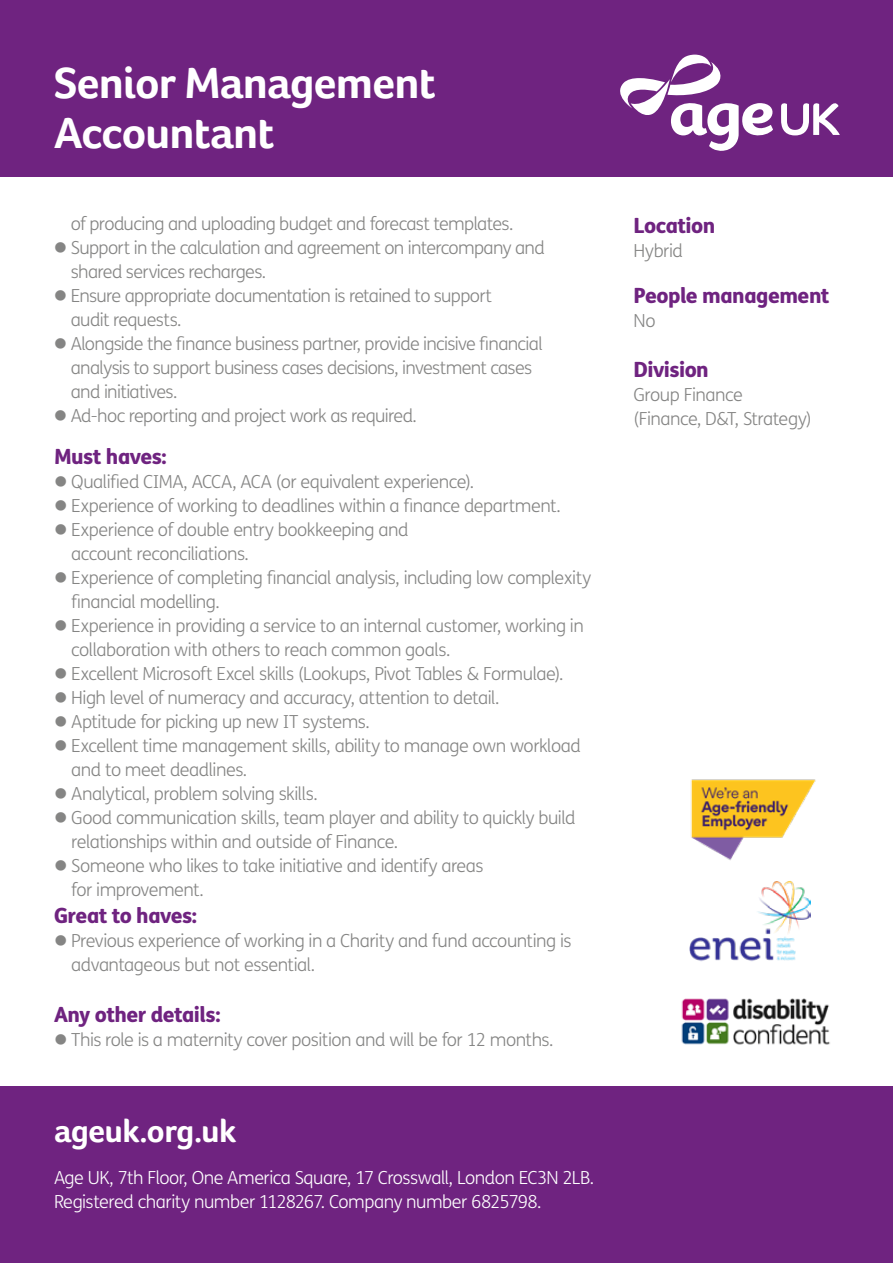
<style>
.page{position:relative;width:893px;height:1263px;background:#fff}
.page>*{position:absolute;margin:0;border:0;box-sizing:border-box;transform-origin:0 0}
.t1{font:700 45px/49.5px "Foco Age UK";letter-spacing:-.025em;color:#fff}
.t2{font:700 33px "Foco Age UK";letter-spacing:-.02em;color:#fff}
.t3{font:800 21px "FS Me";letter-spacing:-.025em;color:#6f2380}
.t4{font:300 18px/24px "FS Me";letter-spacing:-.03em;color:#858584}
.t5{font:300 18px/24px "FS Me";letter-spacing:-.03em;color:#fff}
</style>
<div class="page">
<div style="left:0;top:0;width:893px;height:177px;background:#6f2380"></div>
<svg style="left:620px;top:54px;width:220px;height:97px"></svg>
<div style="left:0;top:1086px;width:893px;height:177px;background:#6f2380"></div>
<img style="left:681px;top:998px;width:149px;height:47px">
<img style="left:689px;top:881px;width:122px;height:81px">
<img style="left:691px;top:779px;width:125px;height:82px">
<h1 class="t1" style="left:54px;top:58px;width:383px">Senior Management<br>Accountant</h1>
<p class="t4" style="left:71px;top:212px;width:444px">of producing and uploading budget and forecast templates.</p>
<p class="t4" style="left:71px;top:236px;width:475px;text-indent:-17px">● Support in the calculation and agreement on intercompany and shared services recharges.</p>
<p class="t4" style="left:71px;top:284px;width:423px;text-indent:-17px">● Ensure appropriate documentation is retained to support audit requests.</p>
<p class="t4" style="left:71px;top:332px;width:473px;text-indent:-17px">● Alongside the finance business partner, provide incisive financial analysis to support business cases decisions, investment cases and initiatives.</p>
<p class="t4" style="left:54px;top:403px;width:364px">● Ad-hoc reporting and project work as required.</p>
<p class="t3" style="left:54px;top:440px;width:114px">Must haves:</p>
<p class="t4" style="left:54px;top:470px;width:422px">● Qualified CIMA, ACCA, ACA (or equivalent experience).</p>
<p class="t4" style="left:54px;top:494px;width:508px">● Experience of working to deadlines within a finance department.</p>
<p class="t4" style="left:71px;top:518px;width:339px;text-indent:-17px">● Experience of double entry bookkeeping and account reconciliations.</p>
<p class="t4" style="left:71px;top:566px;width:521px;text-indent:-17px">● Experience of completing financial analysis, including low complexity financial modelling.</p>
<p class="t4" style="left:71px;top:614px;width:514px;text-indent:-17px">● Experience in providing a service to an internal customer, working in collaboration with others to reach common goals.</p>
<p class="t4" style="left:54px;top:661px;width:511px">● Excellent Microsoft Excel skills (Lookups, Pivot Tables &amp; Formulae).</p>
<p class="t4" style="left:54px;top:685px;width:447px">● High level of numeracy and accuracy, attention to detail.</p>
<p class="t4" style="left:54px;top:709px;width:317px">● Aptitude for picking up new IT systems.</p>
<p class="t4" style="left:71px;top:733px;width:511px;text-indent:-17px">● Excellent time management skills, ability to manage own workload and to meet deadlines.</p>
<p class="t4" style="left:54px;top:781px;width:265px">● Analytical, problem solving skills.</p>
<p class="t4" style="left:71px;top:805px;width:506px;text-indent:-17px">● Good communication skills, team player and ability to quickly build relationships within and outside of Finance.</p>
<p class="t4" style="left:71px;top:853px;width:414px;text-indent:-17px">● Someone who likes to take initiative and identify areas for improvement.</p>
<p class="t3" style="left:54px;top:899px;width:145px">Great to haves:</p>
<p class="t4" style="left:71px;top:929px;width:502px;text-indent:-17px">● Previous experience of working in a Charity and fund accounting is advantageous but not essential.</p>
<p class="t3" style="left:54px;top:998px;width:168px">Any other details:</p>
<p class="t4" style="left:54px;top:1028px;width:501px">● This role is a maternity cover position and will be for 12 months.</p>
<h2 class="t2" style="left:54px;top:1111px;width:184px">ageuk.org.uk</h2>
<p class="t5" style="left:54px;top:1165px;width:542px">Age UK, 7th Floor, One America Square, 17 Crosswall, London EC3N 2LB.<br>Registered charity number 1128267. Company number 6825798.</p>
<p class="t3" style="left:634px;top:208px;width:83px">Location</p>
<p class="t4" style="left:634px;top:238px;width:51px">Hybrid</p>
<p class="t3" style="left:634px;top:279px;width:198px">People management</p>
<p class="t4" style="left:634px;top:308px;width:23px">No</p>
<p class="t3" style="left:634px;top:352px;width:77px">Division</p>
<p class="t4" style="left:634px;top:382px;width:180px">Group Finance (Finance, D&amp;T, Strategy)</p>
</div>
